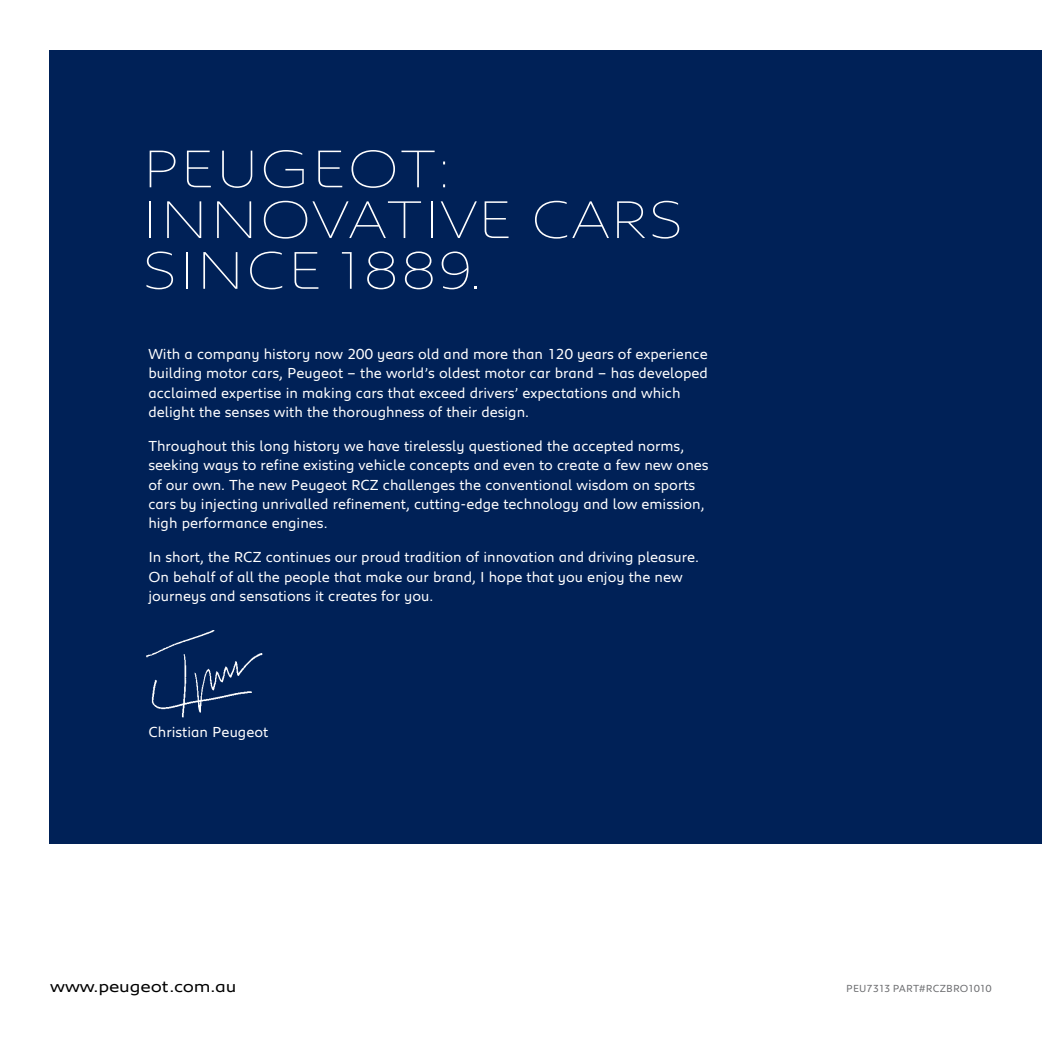
<style>
.page{position:relative;width:1042px;height:1042px;background:#fff}
.page>*{position:absolute;margin:0;border:0;box-sizing:border-box;transform-origin:0 0}
.t1{font:200 54.25px/50.8px "Peugeot Expanded";letter-spacing:.01em;color:#fff}
.t2{font:16.62px "Peugeot Expanded";letter-spacing:-.01em;color:#000}
.t3{font:14.88px/19.2px "Peugeot";color:#fff}
.t4{font:10.5px "Peugeot";letter-spacing:.005em;color:#6d6e71}
</style>
<div class="page">
<div style="left:50px;top:50px;width:992px;height:793px;background:#002157"></div>
<img style="left:146px;top:630px;width:117px;height:88px">
<h1 class="t1" style="left:142px;top:140px;width:543px">PEUGEOT:<br>INNOVATIVE CARS<br>SINCE 1889.</h1>
<p class="t3" style="left:148px;top:344px;width:561px">With a company history now 200 years old and more than 120 years of experience building motor cars, Peugeot – the world’s oldest motor car brand – has developed acclaimed expertise in making cars that exceed drivers’ expectations and which delight the senses with the thoroughness of their design.</p>
<p class="t3" style="left:148px;top:436px;width:562px">Throughout this long history we have tirelessly questioned the accepted norms, seeking ways to refine existing vehicle concepts and even to create a few new ones of our own. The new Peugeot RCZ challenges the conventional wisdom on sports cars by injecting unrivalled refinement, cutting-edge technology and low emission, high performance engines.</p>
<p class="t3" style="left:148px;top:547px;width:552px">In short, the RCZ continues our proud tradition of innovation and driving pleasure.<br>On behalf of all the people that make our brand, I hope that you enjoy the new journeys and sensations it creates for you.</p>
<p class="t3" style="left:148px;top:722px;width:121px">Christian Peugeot</p>
<p class="t2" style="left:50px;top:975px;width:188px">www.peugeot.com.au</p>
<p class="t4" style="left:846px;top:981px;width:147px">PEU7313 PART#RCZBRO1010</p>
</div>
